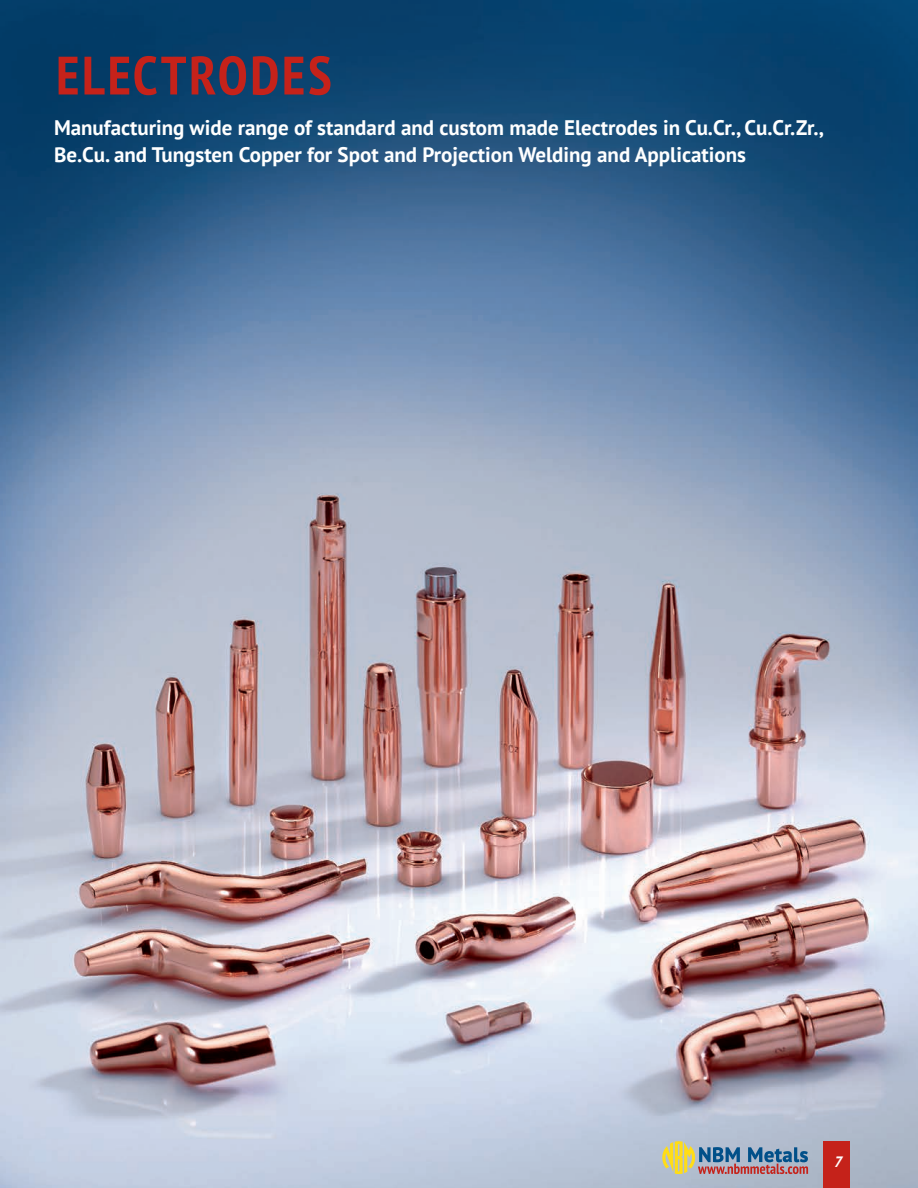
<style>
.page{position:relative;width:918px;height:1188px;background:#fff}
.page>*{position:absolute;margin:0;border:0;box-sizing:border-box;transform-origin:0 0}
.Alloy_Name{font:700 condensed 54px "PT Sans";letter-spacing:.05em;color:#c5221a}
.t1{font:700 21px/27px "PT Sans";color:#fff}
.t2{font:italic 700 15px "PT Sans";color:#fff}
</style>
<div class="page">
<img style="left:0;top:0;width:918px;height:1188px">
<div style="left:823px;top:1141px;width:27px;height:47px;background:#c5221a"></div>
<svg style="left:662px;top:1141px;width:146px;height:33px"></svg>
<p class="Alloy_Name" style="left:56px;top:40px;width:277px">ELECTRODES</p>
<p class="t1" style="left:54px;top:114px;width:771px">Manufacturing wide range of standard and custom made Electrodes in Cu.Cr., Cu.Cr.Zr.,<br>Be.Cu. and Tungsten Copper for Spot and Projection Welding and Applications</p>
<p class="t2" style="left:834px;top:1152px;width:10px">7</p>
</div>
